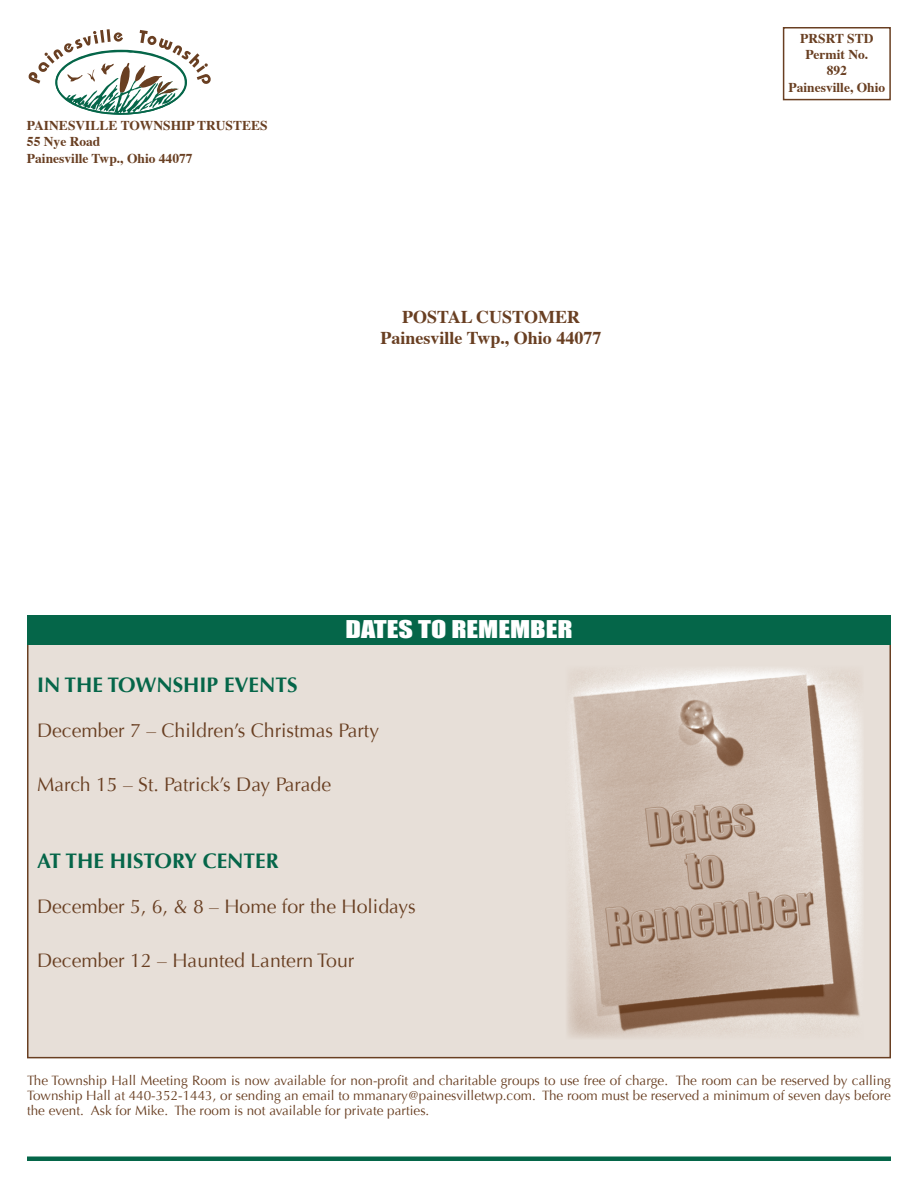
<style>
.page{position:relative;width:918px;height:1188px;background:#fff}
.page>*{position:absolute;margin:0;border:0;box-sizing:border-box;transform-origin:0 0}
.t1{font:22.5px "Impact";color:#fff;scale:1.25 1}
.t2{font:700 21px "Optima";color:#056649}
.t3{font:19.5px "Optima";color:#693f22}
.t4{font:700 18px/21.6px "Times";color:#693f22;text-align:center}
.t5{font:13.5px/15px "Optima";color:#693f22;text-align:justify}
.t6{font:700 13.5px/16.2px "Times";color:#693f22;text-align:center}
</style>
<div class="page">
<div style="left:783px;top:27px;width:108px;height:73px;border:2px solid #693f22"></div>
<div style="left:27px;top:1156px;width:864px;height:5px;background:#056649"></div>
<svg style="left:28px;top:29px;width:183px;height:86px"></svg>
<div style="left:28px;top:642px;width:862px;height:416px;background:#e7dfd8"></div>
<div style="left:27px;top:615px;width:864px;height:30px;background:#056649"></div>
<img style="left:567px;top:669px;width:295px;height:369px">
<p class="t6" style="left:27px;top:116px;width:242px;text-align:left">PAINESVILLE TOWNSHIP TRUSTEES<br>55 Nye Road<br>Painesville Twp., Ohio 44077</p>
<h3 class="t4" style="left:381px;top:304px;width:222px">POSTAL CUSTOMER<br>Painesville Twp., Ohio 44077</h3>
<h1 class="t1" style="left:346px;top:615px;width:183px">DATES TO REMEMBER</h1>
<h2 class="t2" style="left:37px;top:673px;width:262px">IN THE TOWNSHIP EVENTS</h2>
<h3 class="t3" style="left:37px;top:719px;width:344px">December 7 – Children’s Christmas Party</h3>
<h3 class="t3" style="left:37px;top:773px;width:296px">March 15 – St. Patrick’s Day Parade</h3>
<h2 class="t2" style="left:37px;top:848px;width:243px">AT THE HISTORY CENTER</h2>
<h3 class="t3" style="left:37px;top:895px;width:380px">December 5, 6, &amp; 8 – Home for the Holidays</h3>
<h3 class="t3" style="left:37px;top:949px;width:319px">December 12 – Haunted Lantern Tour</h3>
<p class="t6" style="left:789px;top:29px;width:98px">PRSRT STD<br>Permit No.<br>892<br>Painesville, Ohio</p>
<p class="t5" style="left:27px;top:1073px;width:866px">The Township Hall Meeting Room is now available for non-profit and charitable groups to use free of charge. The room can be reserved by calling Township Hall at 440-352-1443, or sending an email to mmanary@painesvilletwp.com. The room must be reserved a minimum of seven days before the event. Ask for Mike. The room is not available for private parties.</p>
</div>
